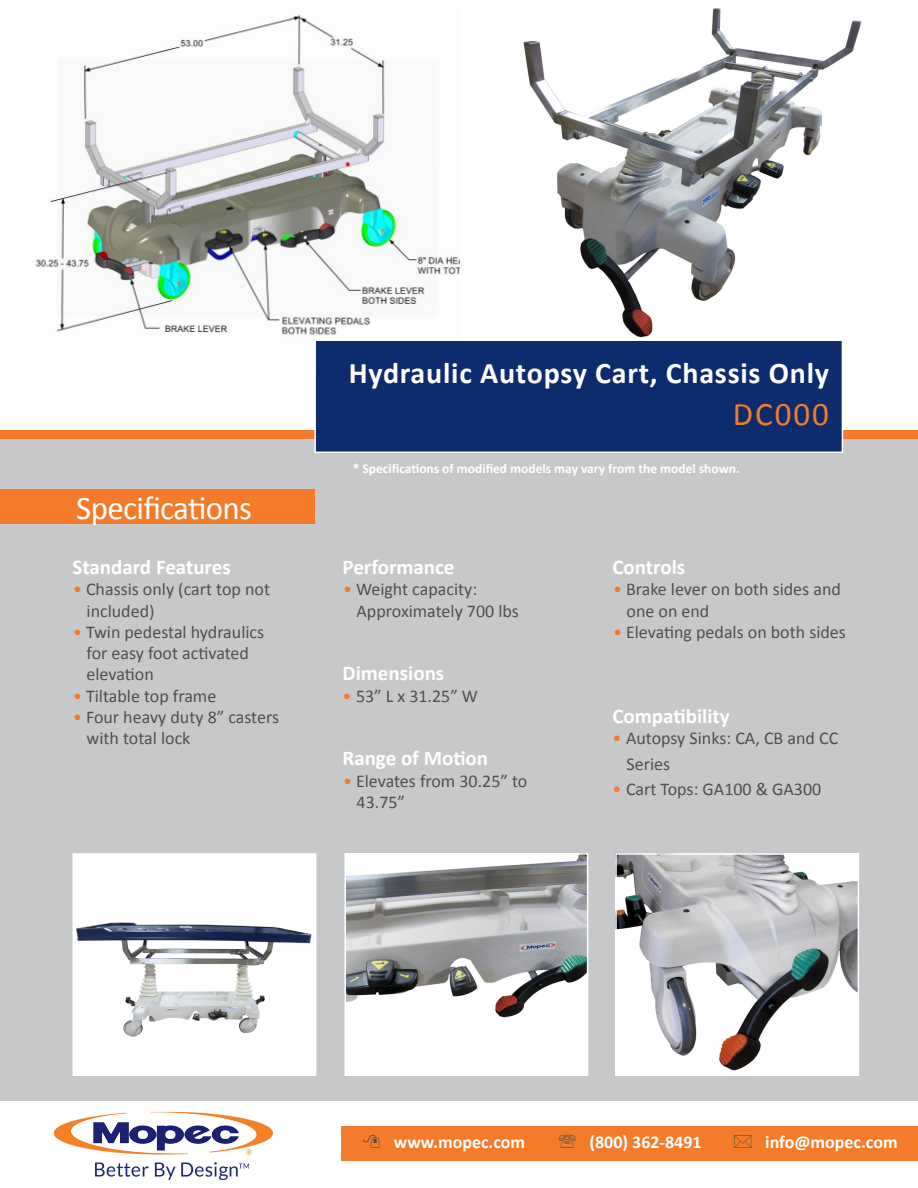
<style>
.page{position:relative;width:918px;height:1188px;background:#fff}
.page>*{position:absolute;margin:0;border:0;box-sizing:border-box;transform-origin:0 0}
.Tech_data_title{font:33px "Calibri";letter-spacing:-.02em;color:#fff}
.Car_name{font:33px "Calibri";letter-spacing:.06em;color:#f47b2a}
.Car_name-2{font:700 30px "Calibri";letter-spacing:.025em;color:#fff}
.Normal_text_left{font:700 21px "Calibri";color:#fff}
.Normal_text_left-2{font:18px/21.3px "Calibri";color:#505052}
.Normal_text_left-3{font:700 18px "Calibri";color:#fff}
.small_text_under_ima{font:700 13.5px "Calibri";color:#fff}
.s1{color:#f47b2a}
</style>
<div class="page">
<div style="left:0;top:439px;width:918px;height:749px;background:#c7c8ca"></div>
<div style="left:0;top:1102px;width:918px;height:86px;background:#fff"></div>
<img style="left:35px;top:14px;width:425px;height:321px">
<div style="left:0;top:430px;width:918px;height:9px;background:#f47b2a"></div>
<div style="left:314px;top:341px;width:530px;height:112px;background:#0d2c6e"></div>
<div style="left:0;top:490px;width:314px;height:34px;background:#f47b2a"></div>
<div style="left:73px;top:854px;width:243px;height:221px;background:#fff"></div>
<img style="left:76px;top:922px;width:236px;height:115px">
<div style="left:73px;top:853px;width:243px;height:223px;border:2px solid #fff"></div>
<img style="left:347px;top:856px;width:238px;height:217px">
<div style="left:344px;top:853px;width:244px;height:223px;border:2px solid #fff"></div>
<div style="left:341px;top:1126px;width:577px;height:34px;background:#f47b2a"></div>
<img style="left:54px;top:1111px;width:219px;height:69px">
<img style="left:618px;top:856px;width:238px;height:217px">
<div style="left:615px;top:853px;width:244px;height:223px;border:2px solid #fff"></div>
<img style="left:523px;top:8px;width:339px;height:330px">
<p class="Tech_data_title" style="left:76px;top:487px;width:177px">Specifications</p>
<p class="Normal_text_left" style="left:73px;top:554px;width:160px">Standard Features</p>
<p class="Normal_text_left-2" style="left:73px;top:579px;width:198px"><span class="s1">•</span> Chassis only (cart top not</p>
<p class="Normal_text_left-2" style="left:87px;top:600px;width:70px">included)</p>
<p class="Normal_text_left-2" style="left:73px;top:621px;width:193px"><span class="s1">•</span> Twin pedestal hydraulics</p>
<p class="Normal_text_left-2" style="left:87px;top:642px;width:164px">for easy foot activated elevation</p>
<p class="Normal_text_left-2" style="left:73px;top:685px;width:145px"><span class="s1">•</span> Tiltable top frame</p>
<p class="Normal_text_left-2" style="left:73px;top:706px;width:208px"><span class="s1">•</span> Four heavy duty 8” casters</p>
<p class="Normal_text_left-2" style="left:87px;top:728px;width:105px">with total lock</p>
<p class="Car_name-2" style="left:349px;top:354px;width:482px">Hydraulic Autopsy Cart, Chassis Only</p>
<p class="Car_name" style="left:733px;top:393px;width:97px">DC000</p>
<p class="small_text_under_ima" style="left:353px;top:460px;width:388px">* Specifications of modified models may vary from the model shown.</p>
<p class="Normal_text_left" style="left:343px;top:554px;width:114px">Performance</p>
<p class="Normal_text_left-2" style="left:343px;top:579px;width:136px"><span class="s1">•</span> Weight capacity:</p>
<p class="Normal_text_left-2" style="left:357px;top:600px;width:164px">Approximately 700 lbs</p>
<p class="Normal_text_left" style="left:343px;top:660px;width:103px">Dimensions</p>
<p class="Normal_text_left-2" style="left:343px;top:685px;width:137px"><span class="s1">•</span> 53” L x 31.25” W</p>
<p class="Normal_text_left" style="left:343px;top:745px;width:147px">Range of Motion</p>
<p class="Normal_text_left-2" style="left:343px;top:770px;width:186px"><span class="s1">•</span> Elevates from 30.25” to</p>
<p class="Normal_text_left-2" style="left:357px;top:791px;width:50px">43.75”</p>
<p class="Normal_text_left" style="left:613px;top:554px;width:74px">Controls</p>
<p class="Normal_text_left-2" style="left:613px;top:579px;width:229px"><span class="s1">•</span> Brake lever on both sides and</p>
<p class="Normal_text_left-2" style="left:627px;top:600px;width:84px">one on end</p>
<p class="Normal_text_left-2" style="left:613px;top:621px;width:234px"><span class="s1">•</span> Elevating pedals on both sides</p>
<p class="Normal_text_left" style="left:613px;top:702px;width:119px">Compatibility</p>
<p class="Normal_text_left-2" style="left:613px;top:728px;width:227px"><span class="s1">•</span> Autopsy Sinks: CA, CB and CC</p>
<p class="Normal_text_left-2" style="left:627px;top:753px;width:45px">Series</p>
<p class="Normal_text_left-2" style="left:613px;top:779px;width:210px"><span class="s1">•</span> Cart Tops: GA100 &amp; GA300</p>
<p class="Normal_text_left-3" style="left:394px;top:1131px;width:133px">www.mopec.com</p>
<p class="Normal_text_left-3" style="left:590px;top:1131px;width:114px">(800) 362-8491</p>
<p class="Normal_text_left-3" style="left:765px;top:1131px;width:134px">info@mopec.com</p>
</div>
